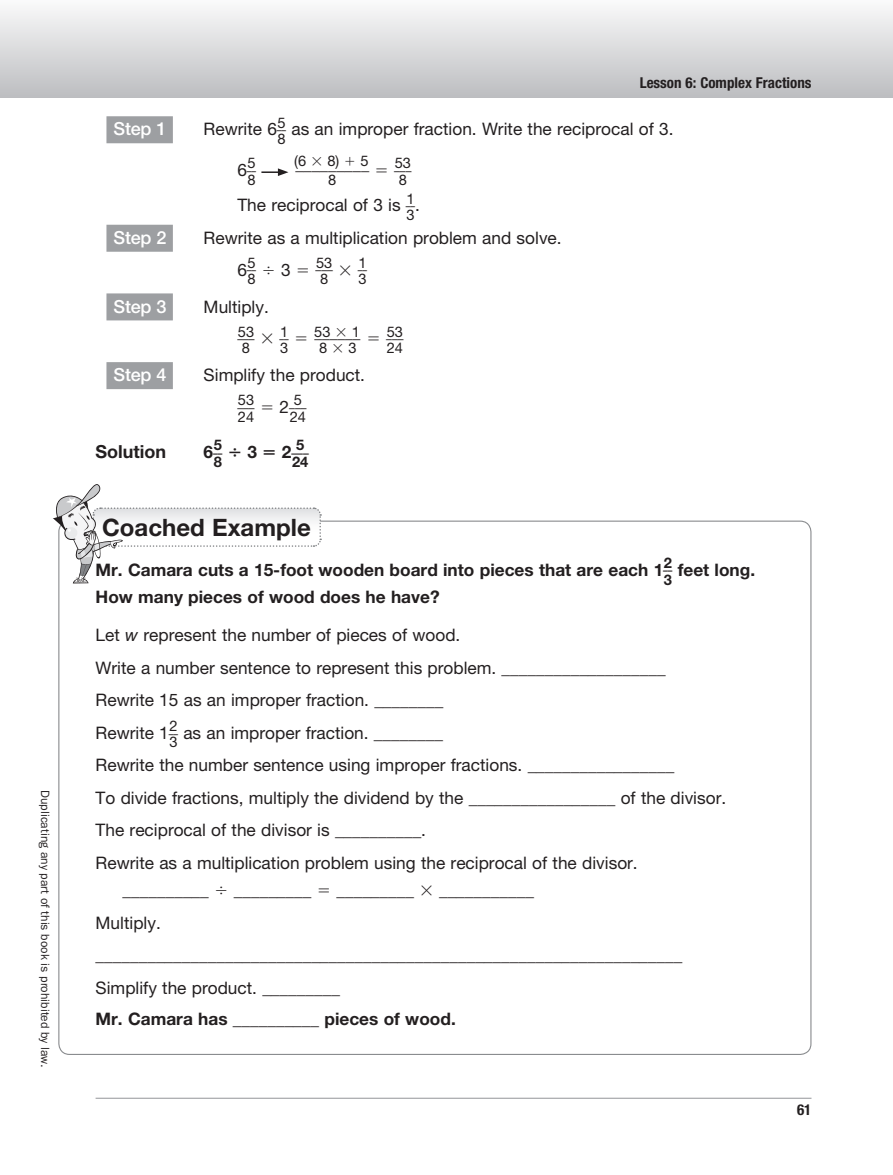
<style>
.page{position:relative;width:893px;height:1175px;background:#fff}
.page>*{position:absolute;margin:0;border:0;box-sizing:border-box;transform-origin:0 0}
.t1{font:700 24px "Helvetica Neue LT Std";color:#231f20}
.t2{font:700 20.7px "Helvetica Neue LT Std";color:#231f20;scale:.44 1}
.t3{font:500 18px "Helvetica Neue LT Std";letter-spacing:-.015em;color:#fff}
.t4{font:700 18px "Helvetica Neue LT Std";color:#231f20}
.t5{font:17.25px/32.5px "Helvetica Neue LT Std";color:#231f20}
.t6{font:700 17.25px "Helvetica Neue LT Std";color:#231f20}
.t7{font:17.25px "Helvetica Neue LT Std";color:#231f20;scale:.67 1}
.t8{font:17.25px "Helvetica Neue LT Std";color:#231f20;scale:.95 1}
.t9{font:17.25px "Helvetica Neue LT Std";color:#231f20;scale:.89 1}
.t10{font:700 condensed 15px "Helvetica Neue LT Std";color:#231f20}
.t11{font:14.7px/16.2px "Helvetica Neue LT Std";color:#231f20}
.t12{font:700 14.7px "Helvetica Neue LT Std";color:#231f20}
.t13{font:12px "ITC Franklin Gothic Std";color:#231f20}
.s1{font-size:14.7px}
.s2{font-style:italic}
</style>
<div class="page">
<hr style="left:0;top:0;width:1px;height:97px;background:#bcbdc0">
<hr style="left:96px;top:1098px;width:715px;height:1px;background:#939598">
<div style="left:1px;top:0;width:891px;height:97px;background:linear-gradient(to bottom,#fafafb,#bdbec1)"></div>
<div style="left:106px;top:116px;width:67px;height:27px;background:#9d9fa2"></div>
<div style="left:106px;top:225px;width:67px;height:27px;background:#9d9fa2"></div>
<div style="left:106px;top:293px;width:67px;height:27px;background:#9d9fa2"></div>
<div style="left:106px;top:362px;width:67px;height:27px;background:#9d9fa2"></div>
<svg style="left:261px;top:168px;width:27px;height:8px"></svg>
<svg style="left:53px;top:484px;width:269px;height:99px"></svg>
<p class="t13" style="left:52px;top:790px;width:279px;rotate:90deg">Duplicating any part of this book is prohibited by law.</p>
<p class="t10" style="left:639px;top:74px;width:173px">Lesson 6: Complex Fractions</p>
<p class="t3" style="left:114px;top:118px;width:54px">Step 1</p>
<p class="t5" style="left:204px;top:113px;width:468px">Rewrite 6__<sup>5</sup> as an improper fraction. Write the reciprocal of 3.</p>
<p class="t11" style="left:277px;top:131px;width:10px">8</p>
<p class="t11" style="left:294px;top:152px;width:47px">(6 ✓ 8)</p>
<p class="t8" style="left:295px;top:154px;width:79px">_________</p>
<p class="t11" style="left:360px;top:152px;width:10px">5</p>
<p class="t11" style="left:394px;top:155px;width:18px">53<br>8</p>
<p class="t5" style="left:237px;top:189px;width:181px">The reciprocal of 3 is __<sup>1</sup>.</p>
<p class="t5" style="left:237px;top:147px;width:20px">6__<span class="s1">5</span></p>
<p class="t11" style="left:247px;top:171px;width:10px">8</p>
<p class="t7" style="left:394px;top:154px;width:27px">___</p>
<p class="t11" style="left:328px;top:171px;width:10px">8</p>
<p class="t11" style="left:406px;top:206px;width:10px">3</p>
<p class="t3" style="left:114px;top:227px;width:54px">Step 2</p>
<p class="t5" style="left:237px;top:225px;width:323px;line-height:25.5px;text-indent:-34px">Rewrite as a multiplication problem and solve.<br>6__<span class="s1">5</span></p>
<p class="t11" style="left:247px;top:271px;width:10px">8</p>
<p class="t11" style="left:316px;top:254px;width:18px">53<br>8</p>
<p class="t5" style="left:261px;top:253px;width:31px">✔ 3</p>
<p class="t7" style="left:315px;top:253px;width:78px">___ ✓ __<span class="s1">1</span></p>
<p class="t11" style="left:358px;top:271px;width:10px">3</p>
<p class="t3" style="left:114px;top:295px;width:54px">Step 3</p>
<p class="t5" style="left:237px;top:293px;width:53px;line-height:25.5px;text-indent:-34px">Multiply.<br>___ ✓ __<span class="s1">1</span></p>
<p class="t11" style="left:238px;top:323px;width:18px">53<br>8</p>
<p class="t11" style="left:280px;top:339px;width:10px">3</p>
<p class="t11" style="left:314px;top:323px;width:47px">53✓ 1</p>
<p class="t9" style="left:314px;top:322px;width:53px">______</p>
<p class="t11" style="left:319px;top:339px;width:39px">8 ✓ 3</p>
<p class="t3" style="left:114px;top:364px;width:54px">Step 4</p>
<p class="t5" style="left:237px;top:362px;width:126px;line-height:25.5px;text-indent:-34px">Simplify the product. ___</p>
<p class="t11" style="left:238px;top:392px;width:18px">53<br>24</p>
<p class="t5" style="left:279px;top:384px;width:28px">2___<span class="s1">5</span></p>
<p class="t11" style="left:290px;top:408px;width:18px">24</p>
<p class="t4" style="left:96px;top:441px;width:72px">Solution</p>
<p class="t2" style="left:204px;top:431px;width:240px"><sub>6</sub>__<span class="s1">5</span> <sub>4</sub> <sub>3</sub> <sub>5</sub> <sub>2</sub>___<span class="s1">5</span></p>
<p class="t12" style="left:214px;top:453px;width:10px">8</p>
<p class="t12" style="left:292px;top:453px;width:18px">24</p>
<h1 class="t1" style="left:102px;top:512px;width:210px">Coached Example</h1>
<p class="t11" style="left:387px;top:323px;width:18px">53<br>24</p>
<p class="t7" style="left:386px;top:322px;width:27px">___</p>
<p class="t6" style="left:96px;top:559px;width:661px">Mr. Camara cuts a 15-foot wooden board into pieces that are each 1<sup>__</sup><sup>2</sup> feet long.</p>
<p class="t12" style="left:663px;top:570px;width:10px">3</p>
<p class="t6" style="left:96px;top:586px;width:345px">How many pieces of wood does he have?</p>
<p class="t5" style="left:96px;top:618px;width:571px">Let <span class="s2">w</span> represent the number of pieces of wood.<br>Write a number sentence to represent this problem. ___________________ Rewrite 15 as an improper fraction. ________<br>Rewrite 1__<sup>2</sup> as an improper fraction. ________</p>
<p class="t11" style="left:169px;top:734px;width:10px">3</p>
<p class="t5" style="left:96px;top:749px;width:629px">Rewrite the number sentence using improper fractions. _________________<br>To divide fractions, multiply the dividend by the _________________ of the divisor.<br>The reciprocal of the divisor is __________.<br>Rewrite as a multiplication problem using the reciprocal of the divisor.</p>
<p class="t5" style="left:123px;top:873px;width:190px">__________ ✔ _________</p>
<p class="t5" style="left:336px;top:873px;width:199px">_________ ✓ ___________</p>
<p class="t5" style="left:96px;top:906px;width:588px">Multiply. ____________________________________________________________________<br>Simplify the product. _________</p>
<p class="t6" style="left:96px;top:1008px;width:361px">Mr. Camara has __________ pieces of wood.</p>
<p class="t10" style="left:797px;top:1100px;width:16px">61</p>
</div>
